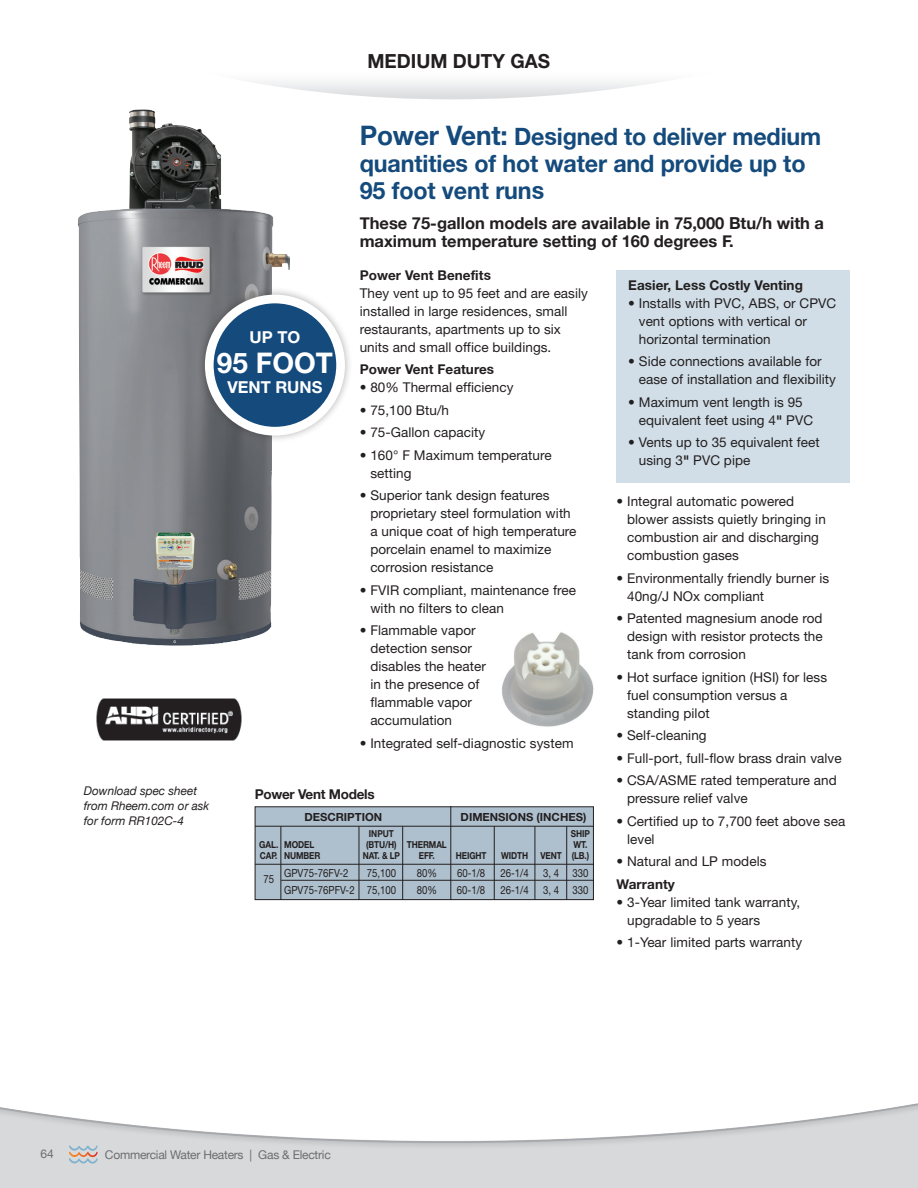
<style>
.page{position:relative;width:918px;height:1188px;background:#fff}
.page>*{position:absolute;margin:0;border:0;box-sizing:border-box;transform-origin:0 0}
.t1{font:700 28.5px "Rheem Sans";color:#fff}
.t2{font:700 24px/27px "Rheem Sans";letter-spacing:-.005em;color:#144a7c}
.t3{font:700 19.5px "Rheem Sans";color:#231f20}
.t4{font:700 16.5px/18px "Helvetica Neue";color:#231f20}
.t5{font:700 16.5px "Rheem Sans";color:#fff}
.t6{font:13.5px/18px "Rheem Sans";letter-spacing:.005em;color:#231f20}
.t7{font:700 13.5px "Rheem Sans";letter-spacing:.005em;color:#231f20}
.t8{font:700 13.5px "Helvetica Neue";letter-spacing:-.02em;color:#231f20}
.t9{font:italic 12px/15px "Helvetica Neue";color:#231f20}
.t10{font:12px "Helvetica Neue";letter-spacing:-.02em;color:#6c6d70}
.t11{font:12px "Rheem Sans";color:#6c6d70}
.t12{font:11.25px "Helvetica Neue LT";color:#231f20;scale:.86 1}
.t13{font:700 11.25px "Helvetica Neue";color:#231f20}
.t14{font:700 9.6px "Helvetica Neue";letter-spacing:-.01em;color:#231f20;scale:.86 1}
.t15{font:700 9.6px "Helvetica Neue";letter-spacing:-.01em;color:#231f20;scale:.88 1}
.t16{font:8.1px "Helvetica";color:#808083}
.s1{font-size:27px}
.s2{font-weight:700}
</style>
<div class="page">
<svg style="left:69px;top:1145px;width:29px;height:19px"></svg>
<svg style="left:254px;top:82px;width:402px;height:17px"></svg>
<img style="left:78px;top:110px;width:212px;height:536px">
<div style="left:255px;top:807px;width:338px;height:93px;background:#aec0cd"></div>
<hr style="left:255px;top:864px;width:338px;height:1px;background:#231f20">
<hr style="left:281px;top:880px;width:312px;height:1px;background:#231f20">
<hr style="left:281px;top:826px;width:1px;height:74px;background:#231f20">
<hr style="left:359px;top:826px;width:1px;height:74px;background:#231f20">
<hr style="left:402px;top:826px;width:1px;height:74px;background:#231f20">
<hr style="left:451px;top:807px;width:1px;height:93px;background:#231f20">
<hr style="left:255px;top:826px;width:338px;height:1px;background:#231f20">
<hr style="left:494px;top:826px;width:1px;height:74px;background:#231f20">
<hr style="left:535px;top:826px;width:1px;height:74px;background:#231f20">
<hr style="left:566px;top:826px;width:1px;height:74px;background:#231f20">
<div style="left:255px;top:806px;width:339px;height:94px;border:1px solid #231f20"></div>
<div style="left:616px;top:270px;width:234px;height:212px;background:#d1dee7"></div>
<div style="left:197px;top:286px;width:156px;height:158px;background:#231f20;opacity:.35"></div>
<div style="left:209px;top:299px;width:132px;height:132px;background:#144a7c;border-radius:50%"></div>
<div style="left:205px;top:295px;width:140px;height:141px;border:9px solid #fff;border-radius:50%"></div>
<img style="left:502px;top:632px;width:92px;height:95px">
<img style="left:96px;top:698px;width:146px;height:43px">
<p class="t3" style="left:367px;top:49px;width:184px">MEDIUM DUTY GAS</p>
<p class="t2" style="left:360px;top:123px;width:463px"><span class="s1">Power Vent:</span> Designed to deliver medium quantities of hot water and provide up to<br>95 foot vent runs</p>
<p class="t4" style="left:360px;top:214px;width:466px">These 75-gallon models are available in 75,000 Btu/h with a maximum temperature setting of 160 degrees F.</p>
<p class="t6" style="left:360px;top:265px;width:230px"><span class="s2">Power Vent Benefits<br></span>They vent up to 95 feet and are easily installed in large residences, small restaurants, apartments up to six units and small office buildings.</p>
<p class="t7" style="left:360px;top:361px;width:136px">Power Vent Features</p>
<p class="t6" style="left:360px;top:378px;width:155px">• 80% Thermal efficiency</p>
<p class="t6" style="left:360px;top:400px;width:91px">• 75,100 Btu/h</p>
<p class="t6" style="left:360px;top:423px;width:127px">• 75-Gallon capacity</p>
<p class="t6" style="left:370px;top:445px;width:183px;text-indent:-11px">• 160° F Maximum temperature setting</p>
<p class="t6" style="left:370px;top:486px;width:208px;text-indent:-11px">• Superior tank design features proprietary steel formulation with a unique coat of high temperature porcelain enamel to maximize corrosion resistance</p>
<p class="t6" style="left:370px;top:580px;width:207px;text-indent:-11px">• FVIR compliant, maintenance free with no filters to clean</p>
<p class="t6" style="left:370px;top:621px;width:117px;text-indent:-11px">• Flammable vapor detection sensor disables the heater in the presence of flammable vapor accumulation</p>
<p class="t6" style="left:360px;top:733px;width:215px">• Integrated self-diagnostic system</p>
<p class="t7" style="left:628px;top:276px;width:176px">Easier, Less Costly Venting</p>
<p class="t6" style="left:639px;top:293px;width:199px;text-indent:-11px"><span class="s2">•</span> Installs with PVC, ABS, or CPVC vent options with vertical or horizontal termination</p>
<p class="t6" style="left:639px;top:352px;width:199px;text-indent:-11px"><span class="s2">•</span> Side connections available for ease of installation and flexibility</p>
<p class="t6" style="left:639px;top:392px;width:176px;text-indent:-11px"><span class="s2">•</span> Maximum vent length is 95 equivalent feet using 4<span class="s2">"</span> PVC</p>
<p class="t6" style="left:639px;top:433px;width:183px;text-indent:-11px"><span class="s2">•</span> Vents up to 35 equivalent feet using 3<span class="s2">"</span> PVC pipe</p>
<p class="t6" style="left:627px;top:492px;width:200px;text-indent:-11px">• Integral automatic powered blower assists quietly bringing in combustion air and discharging combustion gases</p>
<p class="t6" style="left:627px;top:569px;width:204px;text-indent:-11px">• Environmentally friendly burner is<br>40ng/J NOx compliant</p>
<p class="t6" style="left:627px;top:609px;width:197px;text-align:justify;text-indent:-11px">• Patented magnesium anode rod design with resistor protects the tank from corrosion</p>
<p class="t6" style="left:627px;top:668px;width:202px;text-indent:-11px">• Hot surface ignition (HSI) for less fuel consumption versus a standing pilot</p>
<p class="t6" style="left:616px;top:726px;width:92px">• Self-cleaning</p>
<p class="t6" style="left:616px;top:749px;width:227px">• Full-port, full-flow brass drain valve</p>
<p class="t6" style="left:627px;top:771px;width:211px;text-indent:-11px">• CSA/ASME rated temperature and pressure relief valve</p>
<p class="t6" style="left:627px;top:812px;width:220px;text-indent:-11px">• Certified up to 7,700 feet above sea level</p>
<p class="t6" style="left:616px;top:852px;width:152px">• Natural and LP models</p>
<p class="t7" style="left:616px;top:876px;width:60px">Warranty</p>
<p class="t6" style="left:627px;top:893px;width:175px;text-indent:-11px">• 3-Year limited tank warranty, upgradable to 5 years</p>
<p class="t6" style="left:616px;top:933px;width:187px">• 1-Year limited parts warranty</p>
<p class="t5" style="left:250px;top:327px;width:52px">UP TO</p>
<p class="t1" style="left:217px;top:345px;width:117px">95 FOOT</p>
<p class="t5" style="left:227px;top:377px;width:97px">VENT RUNS</p>
<p class="t9" style="left:84px;top:783px;width:127px">Download spec sheet from Rheem.com or ask for form RR102C-4</p>
<p class="t8" style="left:255px;top:786px;width:121px">Power Vent Models</p>
<p class="t13" style="left:304px;top:810px;width:79px">DESCRIPTION</p>
<p class="t13" style="left:461px;top:810px;width:127px">DIMENSIONS (INCHES)</p>
<p class="t14" style="left:369px;top:827px;width:30px">INPUT</p>
<p class="t14" style="left:571px;top:827px;width:24px">SHIP</p>
<p class="t15" style="left:259px;top:839px;width:64px">GAL. MODEL</p>
<p class="t14" style="left:366px;top:839px;width:95px">(BTU/H) THERMAL</p>
<p class="t14" style="left:573px;top:839px;width:18px">WT.</p>
<p class="t14" style="left:260px;top:850px;width:72px">CAP. NUMBER</p>
<p class="t14" style="left:363px;top:850px;width:45px">NAT. &amp; LP</p>
<p class="t14" style="left:419px;top:850px;width:20px">EFF.</p>
<p class="t14" style="left:456px;top:850px;width:157px">HEIGHT WIDTH VENT (LB.)</p>
<p class="t12" style="left:263px;top:873px;width:14px">75</p>
<p class="t12" style="left:284px;top:866px;width:76px">GPV75-76FV-2</p>
<p class="t12" style="left:367px;top:866px;width:36px">75,100</p>
<p class="t12" style="left:417px;top:866px;width:25px">80%</p>
<p class="t12" style="left:457px;top:866px;width:34px">60-1/8</p>
<p class="t12" style="left:500px;top:866px;width:34px">26-1/4</p>
<p class="t12" style="left:543px;top:866px;width:54px">3, 4 330</p>
<p class="t12" style="left:284px;top:884px;width:132px">GPV75-76PFV-2 75,100</p>
<p class="t12" style="left:417px;top:884px;width:25px">80%</p>
<p class="t12" style="left:457px;top:884px;width:34px">60-1/8</p>
<p class="t12" style="left:500px;top:884px;width:34px">26-1/4</p>
<p class="t12" style="left:543px;top:884px;width:54px">3, 4 330</p>
<p class="t11" style="left:40px;top:1147px;width:15px">64</p>
<p class="t10" style="left:105px;top:1148px;width:149px">Commercial Water Heaters |</p>
<p class="t16" style="left:114px;top:1148px;width:4px">I</p>
<p class="t10" style="left:258px;top:1148px;width:74px">Gas &amp; Electric</p>
</div>
